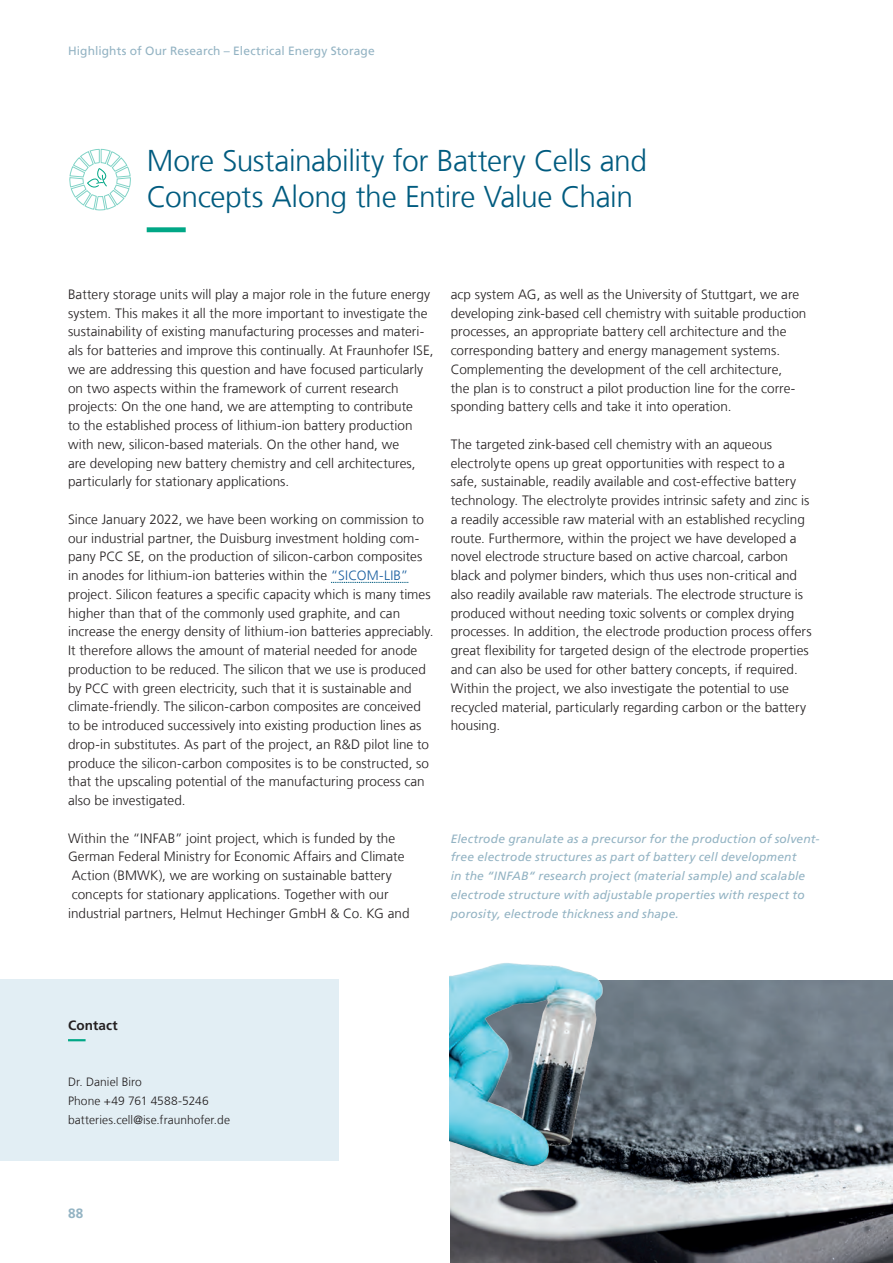
<style>
.page{position:relative;width:893px;height:1263px;background:#fff}
.page>*{position:absolute;margin:0;border:0;box-sizing:border-box;transform-origin:0 0}
.t1{font:300 30px/36px "Frutiger LT Com";letter-spacing:-.015em;color:#005b7f}
.t2{font:300 13.5px/18.8px "Frutiger LT Com";letter-spacing:.005em;color:#231f20}
.t3{font:700 13.5px "Frutiger LT Com";letter-spacing:.01em;color:#231f20}
.t4{font:700 13.5px "Frutiger LT Com";color:#93b3c3}
.t5{font:italic 12px/18.8px "Frutiger LT Com";letter-spacing:.015em;color:#93b3c3}
.t6{font:300 12px/18.8px "Frutiger LT Com";letter-spacing:.005em;color:#231f20}
.t7{font:12px "Frutiger LT Com";letter-spacing:.01em;color:#93b3c3}
.s1{color:#175d9e}
</style>
<div class="page">
<svg style="left:147px;top:227px;width:39px;height:5px"></svg>
<div style="left:0;top:979px;width:338px;height:182px;background:#e2eef4"></div>
<svg style="left:68px;top:1039px;width:18px;height:2px"></svg>
<svg style="left:331px;top:582px;width:77px;height:1px"></svg>
<img style="left:451px;top:980px;width:442px;height:283px">
<img style="left:450px;top:963px;width:188px;height:239px">
<svg style="left:69px;top:149px;width:62px;height:61px"></svg>
<p class="t7" style="left:68px;top:44px;width:308px">Highlights of Our Research – Electrical Energy Storage</p>
<h1 class="t1" style="left:147px;top:143px;width:502px">More Sustainability for Battery Cells and<br>Concepts Along the Entire Value Chain</h1>
<p class="t2" style="left:68px;top:285px;width:367px">Battery storage units will play a major role in the future energy system. This makes it all the more important to investigate the sustainability of existing manufacturing processes and materi&shy;als for batteries and improve this continually. At Fraunhofer ISE, we are addressing this question and have focused particularly on two aspects within the framework of current research projects: On the one hand, we are attempting to contribute<br>to the established process of lithium-ion battery production with new, silicon-based materials. On the other hand, we<br>are developing new battery chemistry and cell architectures, particularly for stationary applications.</p>
<p class="t2" style="left:68px;top:510px;width:367px">Since January 2022, we have been working on commission to our industrial partner, the Duisburg investment holding com&shy;pany PCC SE, on the production of silicon-carbon composites in anodes for lithium-ion batteries within the <span class="s1">“SICOM-LIB” </span>project. Silicon features a specific capacity which is many times higher than that of the commonly used graphite, and can increase the energy density of lithium-ion batteries appreciably.<br>It therefore allows the amount of material needed for anode production to be reduced. The silicon that we use is produced by PCC with green electricity, such that it is sustainable and climate-friendly. The silicon-carbon composites are conceived to be introduced successively into existing production lines as drop-in substitutes. As part of the project, an R&amp;D pilot line to produce the silicon-carbon composites is to be constructed, so that the upscaling potential of the manufacturing process can also be investigated.</p>
<p class="t2" style="left:68px;top:829px;width:343px">Within the “INFAB” joint project, which is funded by the German Federal Ministry for Economic Affairs and Climate Action (BMWK), we are working on sustainable battery concepts for stationary applications. Together with our industrial partners, Helmut Hechinger GmbH &amp; Co. KG and</p>
<p class="t2" style="left:451px;top:285px;width:357px">acp system AG, as well as the University of Stuttgart, we are developing zink-based cell chemistry with suitable production processes, an appropriate battery cell architecture and the corresponding battery and energy management systems.<br>Complementing the development of the cell architecture,<br>the plan is to construct a pilot production line for the corre&shy;sponding battery cells and take it into operation.</p>
<p class="t2" style="left:451px;top:435px;width:362px">The targeted zink-based cell chemistry with an aqueous electrolyte opens up great opportunities with respect to a safe, sustainable, readily available and cost-effective battery technology. The electrolyte provides intrinsic safety and zinc is a readily accessible raw material with an established recycling route. Furthermore, within the project we have developed a novel electrode structure based on active charcoal, carbon black and polymer binders, which thus uses non-critical and also readily available raw materials. The electrode structure is produced without needing toxic solvents or complex drying processes. In addition, the electrode production process offers great flexibility for targeted design of the electrode properties and can also be used for other battery concepts, if required.<br>Within the project, we also investigate the potential to use recycled material, particularly regarding carbon or the battery housing.</p>
<p class="t5" style="left:451px;top:829px;width:370px">Electrode granulate as a precursor for the production of solvent&shy;free electrode structures as part of battery cell development<br>in the “INFAB“ research project (material sample) and scalable electrode structure with adjustable properties with respect to porosity, electrode thickness and shape.</p>
<p class="t3" style="left:68px;top:1017px;width:51px">Contact</p>
<p class="t6" style="left:68px;top:1073px;width:163px">Dr. Daniel Biro<br>Phone +49 761 4588-5246 batteries.cell@ise.fraunhofer.de</p>
<p class="t4" style="left:68px;top:1205px;width:17px">88</p>
</div>
